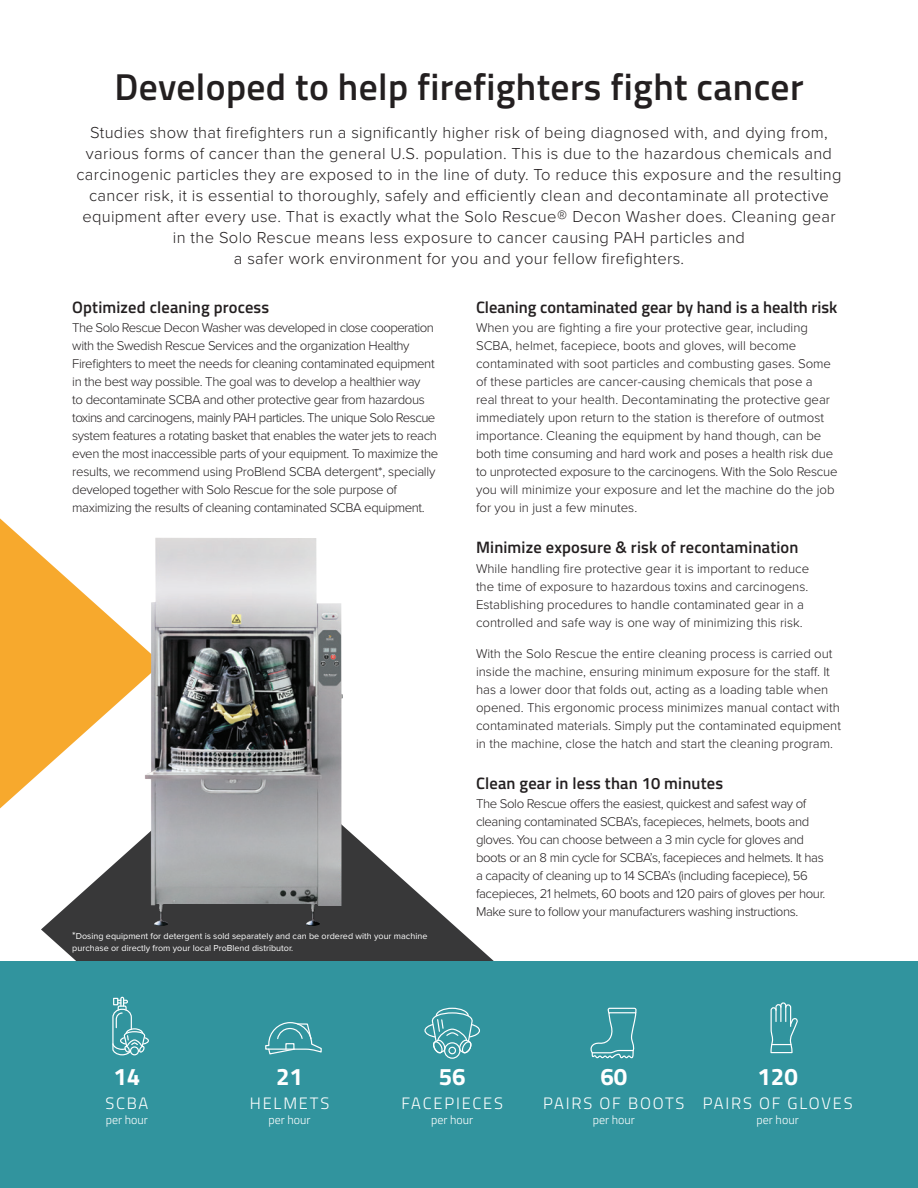
<style>
.page{position:relative;width:918px;height:1188px;background:#fff}
.page>*{position:absolute;margin:0;border:0;box-sizing:border-box;transform-origin:0 0}
.Rubrik_1{font:600 37.5px "Titillium Web";letter-spacing:.01em;color:#231f20}
.Rubrik_1-2{font:700 24px "Titillium Web";color:#fff}
.Ingress{font:300 16.5px/21px "Proxima Nova";letter-spacing:.02em;color:#231f20;text-align:center}
.Rubrik_1-3{font:600 16.5px "Titillium Web";letter-spacing:.01em;color:#231f20}
.Rubrik_1-4{font:300 16.5px "Titillium Web";letter-spacing:.11em;color:#fff}
.Brödtext{font:300 13.2px/18px "Proxima Nova";color:#231f20}
.Brödtext-2{font:300 13.2px/18px "Proxima Nova";letter-spacing:-.02em;color:#231f20}
.Rubrik_1-5{font:300 12px "Titillium Web";color:#fff}
.Brödtext-3{font:9px/12px "Proxima Nova";color:#fff}
.s1{font-family:"Titillium Web";font-weight:200}
.s2{font-size:10.5px}
</style>
<div class="page">
<svg style="left:0;top:518px;width:145px;height:444px;fill:#f7a92d"></svg>
<svg style="left:41px;top:742px;width:511px;height:220px"></svg>
<img style="left:145px;top:538px;width:198px;height:389px">
<div style="left:0;top:962px;width:918px;height:226px;background:#31949e"></div>
<svg style="left:590px;top:1007px;width:47px;height:52px"></svg>
<svg style="left:770px;top:1002px;width:28px;height:51px"></svg>
<div style="left:444px;top:1042px;width:17px;height:17px;border:1px solid #fff;border-radius:50%"></div>
<svg style="left:112px;top:996px;width:368px;height:60px"></svg>
<p class="Rubrik_1" style="left:114px;top:58px;width:691px">Developed to help firefighters fight cancer</p>
<p class="Ingress" style="left:76px;top:121px;width:767px">Studies show that firefighters run a significantly higher risk of being diagnosed with, and dying from, various forms of cancer than the general U.S. population. This is due to the hazardous chemicals and carcinogenic particles they are exposed to in the line of duty. To reduce this exposure and the resulting cancer risk, it is essential to thoroughly, safely and efficiently clean and decontaminate all protective equipment after every use. That is exactly what the Solo Rescue<span class="s1">®</span> Decon Washer does. Cleaning gear in the Solo Rescue means less exposure to cancer causing PAH particles and<br>a safer work environment for you and your fellow firefighters.</p>
<p class="Rubrik_1-3" style="left:72px;top:294px;width:198px">Optimized cleaning process</p>
<p class="Brödtext-2" style="left:72px;top:318px;width:368px">The Solo Rescue Decon Washer was developed in close cooperation with the Swedish Rescue Services and the organization Healthy Firefighters to meet the needs for cleaning contaminated equipment in the best way possible. The goal was to develop a healthier way<br>to decontaminate SCBA and other protective gear from hazardous toxins and carcinogens, mainly PAH particles. The unique Solo Rescue system features a rotating basket that enables the water jets to reach even the most inaccessible parts of your equipment. To maximize the results, we recommend using ProBlend SCBA detergent*, specially developed together with Solo Rescue for the sole purpose of maximizing the results of cleaning contaminated SCBA equipment.</p>
<p class="Brödtext-3" style="left:72px;top:929px;width:357px"><span class="s2">*</span>Dosing equipment for detergent is sold separately and can be ordered with your machine purchase or directly from your local ProBlend distributor.</p>
<p class="Rubrik_1-3" style="left:476px;top:294px;width:363px">Cleaning contaminated gear by hand is a health risk</p>
<p class="Brödtext" style="left:476px;top:318px;width:363px">When you are fighting a fire your protective gear, including SCBA, helmet, facepiece, boots and gloves, will become contaminated with soot particles and combusting gases. Some of these particles are cancer-causing chemicals that pose a<br>real threat to your health. Decontaminating the protective gear immediately upon return to the station is therefore of outmost importance. Cleaning the equipment by hand though, can be both time consuming and hard work and poses a health risk due to unprotected exposure to the carcinogens. With the Solo Rescue you will minimize your exposure and let the machine do the job for you in just a few minutes.</p>
<p class="Rubrik_1-3" style="left:476px;top:535px;width:324px">Minimize exposure &amp; risk of recontamination</p>
<p class="Brödtext" style="left:476px;top:559px;width:335px">While handling fire protective gear it is important to reduce the time of exposure to hazardous toxins and carcinogens.<br>Establishing procedures to handle contaminated gear in a controlled and safe way is one way of minimizing this risk.</p>
<p class="Brödtext" style="left:476px;top:644px;width:367px">With the Solo Rescue the entire cleaning process is carried out inside the machine, ensuring minimum exposure for the staff. It has a lower door that folds out, acting as a loading table when opened. This ergonomic process minimizes manual contact with contaminated materials. Simply put the contaminated equipment in the machine, close the hatch and start the cleaning program.</p>
<p class="Rubrik_1-3" style="left:476px;top:771px;width:249px">Clean gear in less than 10 minutes</p>
<p class="Brödtext-2" style="left:476px;top:794px;width:351px">The Solo Rescue offers the easiest, quickest and safest way of cleaning contaminated SCBA’s, facepieces, helmets, boots and gloves. You can choose between a 3 min cycle for gloves and boots or an 8 min cycle for SCBA’s, facepieces and helmets. It has a capacity of cleaning up to 14 SCBA’s (including facepiece), 56 facepieces, 21 helmets, 60 boots and 120 pairs of gloves per hour.<br>Make sure to follow your manufacturers washing instructions.</p>
<p class="Rubrik_1-2" style="left:113px;top:1058px;width:28px">14</p>
<p class="Rubrik_1-4" style="left:105px;top:1091px;width:44px">SCBA</p>
<p class="Rubrik_1-5" style="left:106px;top:1111px;width:44px">per hour</p>
<p class="Rubrik_1-2" style="left:276px;top:1058px;width:28px">21</p>
<p class="Rubrik_1-4" style="left:250px;top:1091px;width:81px">HELMETS</p>
<p class="Rubrik_1-5" style="left:268px;top:1111px;width:44px">per hour</p>
<p class="Rubrik_1-2" style="left:439px;top:1058px;width:28px">56</p>
<p class="Rubrik_1-4" style="left:401px;top:1091px;width:103px">FACEPIECES</p>
<p class="Rubrik_1-5" style="left:431px;top:1111px;width:44px">per hour</p>
<p class="Rubrik_1-2" style="left:600px;top:1058px;width:28px">60</p>
<p class="Rubrik_1-4" style="left:543px;top:1091px;width:143px">PAIRS OF BOOTS</p>
<p class="Rubrik_1-5" style="left:593px;top:1111px;width:44px">per hour</p>
<p class="Rubrik_1-2" style="left:758px;top:1058px;width:42px">120</p>
<p class="Rubrik_1-4" style="left:703px;top:1091px;width:151px">PAIRS OF GLOVES</p>
<p class="Rubrik_1-5" style="left:757px;top:1111px;width:44px">per hour</p>
</div>
